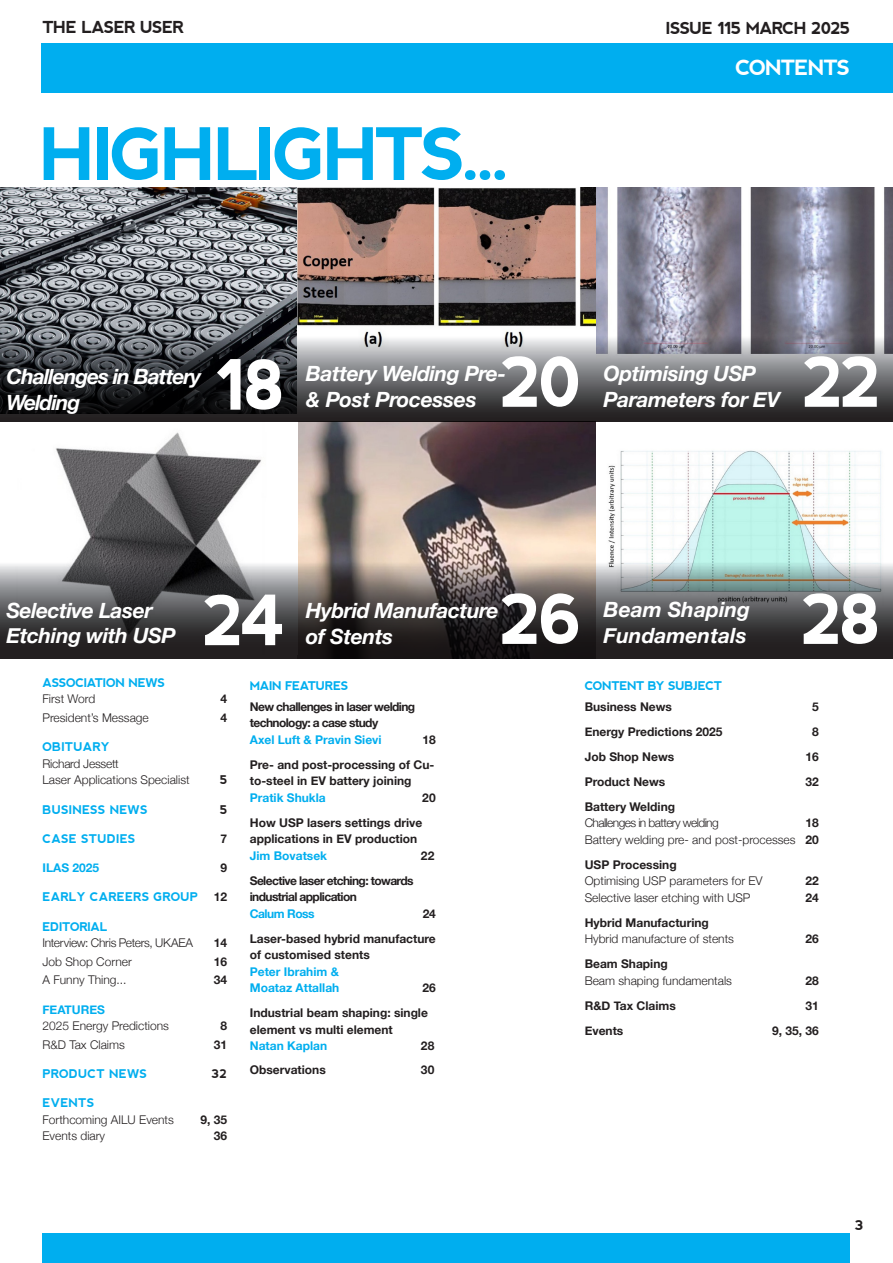
<style>
.page{position:relative;width:893px;height:1263px;background:#fff}
.page>*{position:absolute;margin:0;border:0;box-sizing:border-box;transform-origin:0 0}
.t1{font:700 72px "nevis";letter-spacing:-.05em;color:#00aeef}
.t2{font:700 69px "nevis";letter-spacing:-.075em;color:#fff}
.Copy_text__news{font:italic 700 21px/25.5px "Helvetica Neue";letter-spacing:-.02em;color:#fff}
.Copy_text__news-2{font:italic 700 21px/25.5px "Helvetica Neue";letter-spacing:-.05em;color:#fff}
.Copy_text__news-3{font:italic 700 21px/25.5px "Helvetica Neue";color:#fff}
.t3{font:700 21px "nevis";letter-spacing:-.06em;color:#fff}
.t4{font:700 16.5px "nevis";letter-spacing:-.05em;color:#231f20}
.t5{font:700 13.5px "nevis";color:#231f20}
.Copy_text__news-4{font:700 12px/16.5px "Helvetica Neue";color:#231f20}
.Copy_text__news-5{font:300 12px/16.5px "Helvetica Neue";color:#231f20}
.Copy_text__news-6{font:700 12px/16.5px "Helvetica Neue";letter-spacing:-.05em;color:#231f20}
.Copy_text__news-7{font:700 12px/16.5px "Helvetica Neue";color:#00aeef}
.Copy_text__news-8{font:700 12px "nevis";color:#00aeef}
.Copy_text__news-9{font:700 12px "nevis";letter-spacing:-.04em;color:#00aeef}
.Copy_text__news-10{font:300 12px "Helvetica Neue";letter-spacing:-.025em;color:#231f20}
.Copy_text__news-11{font:300 12px "Helvetica Neue";letter-spacing:-.05em;color:#231f20}
.Copy_text__news-12{font:700 12px "nevis";letter-spacing:-.045em;color:#00aeef}
.Copy_text__news-13{font:700 12px "Helvetica Neue";letter-spacing:-.04em;color:#00aeef}
.Copy_text__news-14{font:700 12px "nevis";color:#231f20}
.s1{font-weight:700}
</style>
<div class="page">
<img style="left:608px;top:450px;width:273px;height:112px">
<img style="left:298px;top:187px;width:297px;height:375px">
<img style="left:56px;top:432px;width:206px;height:130px">
<img style="left:591px;top:187px;width:302px;height:149px">
<img style="left:0;top:187px;width:298px;height:149px">
<div style="left:41px;top:43px;width:852px;height:49px;background:#00aeef"></div>
<div style="left:43px;top:1233px;width:807px;height:30px;background:#00aeef"></div>
<svg style="left:0;top:562px;width:893px;height:96px;background:#525151"></svg>
<svg style="left:0;top:336px;width:893px;height:86px;background:#555659"></svg>
<h3 class="t4" style="left:43px;top:18px;width:143px">THE LASER USER</h3>
<h3 class="t4" style="left:666px;top:19px;width:186px">ISSUE 115 MARCH 2025</h3>
<p class="t3" style="left:735px;top:56px;width:117px">CONTENTS</p>
<p class="t1" style="left:39px;top:113px;width:474px">HIGHLIGHTS...</p>
<p class="Copy_text__news-2" style="left:7px;top:364px;width:196px">Challenges in Battery<br>Welding</p>
<p class="t2" style="left:215px;top:346px;width:73px">18</p>
<p class="t2" style="left:499px;top:343px;width:87px">20</p>
<p class="Copy_text__news" style="left:306px;top:361px;width:202px">Battery Welding Pre-</p>
<p class="Copy_text__news" style="left:306px;top:387px;width:172px">&amp; Post Processes</p>
<p class="Copy_text__news" style="left:603px;top:362px;width:178px">Optimising USP<br>Parameters for EV</p>
<p class="t2" style="left:801px;top:343px;width:83px">22</p>
<p class="t2" style="left:499px;top:580px;width:87px">26</p>
<p class="t2" style="left:202px;top:581px;width:87px">24</p>
<p class="Copy_text__news" style="left:6px;top:598px;width:171px">Selective Laser<br>Etching with USP</p>
<p class="Copy_text__news-3" style="left:603px;top:598px;width:148px">Beam Shaping<br>Fundamentals</p>
<p class="Copy_text__news" style="left:306px;top:599px;width:194px">Hybrid Manufacture of Stents</p>
<p class="t2" style="left:800px;top:580px;width:84px">28</p>
<p class="Copy_text__news-9" style="left:43px;top:676px;width:124px">ASSOCIATION NEWS</p>
<p class="Copy_text__news-5" style="left:43px;top:690px;width:54px">First Word</p>
<p class="Copy_text__news-4" style="left:220px;top:691px;width:8px">4</p>
<p class="Copy_text__news-5" style="left:43px;top:708px;width:108px">President’s Message</p>
<p class="Copy_text__news-4" style="left:220px;top:710px;width:8px">4</p>
<p class="Copy_text__news-8" style="left:43px;top:740px;width:69px">OBITUARY</p>
<p class="Copy_text__news-5" style="left:43px;top:754px;width:149px">Richard Jessett<br>Laser Applications Specialist</p>
<p class="Copy_text__news-14" style="left:220px;top:773px;width:9px">5</p>
<p class="Copy_text__news-8" style="left:43px;top:802px;width:107px">BUSINESS NEWS</p>
<p class="Copy_text__news-14" style="left:220px;top:802px;width:9px">5</p>
<p class="Copy_text__news-8" style="left:43px;top:832px;width:95px">CASE STUDIES</p>
<p class="Copy_text__news-4" style="left:220px;top:831px;width:8px">7</p>
<p class="Copy_text__news-7" style="left:43px;top:860px;width:58px">ILAS 2025</p>
<p class="Copy_text__news-4" style="left:220px;top:860px;width:8px">9</p>
<p class="Copy_text__news-8" style="left:43px;top:890px;width:157px">EARLY CAREERS GROUP</p>
<p class="Copy_text__news-4" style="left:214px;top:889px;width:15px">12</p>
<p class="Copy_text__news-9" style="left:43px;top:919px;width:67px">EDITORIAL</p>
<p class="Copy_text__news-10" style="left:43px;top:933px;width:152px">Interview: Chris Peters, UKAEA</p>
<p class="Copy_text__news-4" style="left:214px;top:935px;width:15px">14</p>
<p class="Copy_text__news-5" style="left:43px;top:952px;width:91px">Job Shop Corner</p>
<p class="Copy_text__news-4" style="left:214px;top:953px;width:15px">16</p>
<p class="Copy_text__news-5" style="left:43px;top:971px;width:86px">A Funny Thing...</p>
<p class="Copy_text__news-4" style="left:214px;top:972px;width:15px">34</p>
<p class="Copy_text__news-7" style="left:43px;top:1001px;width:64px">FEATURES</p>
<p class="Copy_text__news-5" style="left:43px;top:1017px;width:128px">2025 Energy Predictions</p>
<p class="Copy_text__news-4" style="left:220px;top:1018px;width:8px">8</p>
<p class="Copy_text__news-5" style="left:43px;top:1035px;width:84px">R&amp;D Tax Claims</p>
<p class="Copy_text__news-4" style="left:214px;top:1036px;width:15px">31</p>
<p class="Copy_text__news-8" style="left:43px;top:1067px;width:106px">PRODUCT NEWS</p>
<p class="Copy_text__news-14" style="left:211px;top:1067px;width:17px">32</p>
<p class="Copy_text__news-8" style="left:43px;top:1096px;width:53px">EVENTS</p>
<p class="Copy_text__news-5" style="left:43px;top:1110px;width:133px">Forthcoming AILU Events</p>
<p class="Copy_text__news-4" style="left:200px;top:1111px;width:28px">9, 35</p>
<p class="Copy_text__news-5" style="left:43px;top:1127px;width:64px">Events diary</p>
<p class="Copy_text__news-4" style="left:214px;top:1128px;width:15px">36</p>
<p class="Copy_text__news-9" style="left:250px;top:679px;width:100px">MAIN FEATURES</p>
<p class="Copy_text__news-6" style="left:250px;top:698px;width:167px">New challenges in laser welding technology: a case study</p>
<p class="Copy_text__news-7" style="left:250px;top:731px;width:133px">Axel Luft &amp; Pravin Sievi</p>
<p class="Copy_text__news-4" style="left:422px;top:731px;width:15px">18</p>
<p class="Copy_text__news-4" style="left:250px;top:756px;width:186px">Pre- and post-processing of Cu&shy;to-steel in EV battery joining</p>
<p class="Copy_text__news-7" style="left:250px;top:789px;width:77px">Pratik Shukla</p>
<p class="Copy_text__news-4" style="left:422px;top:789px;width:15px">20</p>
<p class="Copy_text__news-4" style="left:250px;top:814px;width:174px">How USP lasers settings drive applications in EV production</p>
<p class="Copy_text__news-7" style="left:250px;top:847px;width:79px">Jim Bovatsek</p>
<p class="Copy_text__news-4" style="left:421px;top:847px;width:15px">22</p>
<p class="Copy_text__news-6" style="left:250px;top:872px;width:165px">Selective laser etching: towards industrial application</p>
<p class="Copy_text__news-13" style="left:250px;top:904px;width:66px">Calum Ross</p>
<p class="Copy_text__news-4" style="left:423px;top:905px;width:14px">24</p>
<p class="Copy_text__news-4" style="left:250px;top:930px;width:187px">Laser-based hybrid manufacture of customised stents</p>
<p class="Copy_text__news-7" style="left:250px;top:963px;width:91px">Peter Ibrahim &amp;<br>Moataz Attallah</p>
<p class="Copy_text__news-4" style="left:422px;top:980px;width:15px">26</p>
<p class="Copy_text__news-4" style="left:250px;top:1005px;width:180px">Industrial beam shaping: single element vs multi element</p>
<p class="Copy_text__news-7" style="left:250px;top:1038px;width:79px">Natan Kaplan</p>
<p class="Copy_text__news-4" style="left:421px;top:1038px;width:15px">28</p>
<p class="Copy_text__news-4" style="left:250px;top:1061px;width:78px">Observations</p>
<p class="Copy_text__news-4" style="left:421px;top:1061px;width:15px">30</p>
<p class="Copy_text__news-12" style="left:585px;top:679px;width:139px">CONTENT BY SUBJECT</p>
<p class="Copy_text__news-4" style="left:585px;top:698px;width:89px">Business News</p>
<p class="Copy_text__news-4" style="left:812px;top:698px;width:8px">5</p>
<p class="Copy_text__news-4" style="left:585px;top:723px;width:139px">Energy Predictions 2025</p>
<p class="Copy_text__news-4" style="left:812px;top:723px;width:8px">8</p>
<p class="Copy_text__news-4" style="left:585px;top:748px;width:91px">Job Shop News</p>
<p class="Copy_text__news-4" style="left:805px;top:748px;width:15px">16</p>
<p class="Copy_text__news-4" style="left:585px;top:773px;width:82px">Product News</p>
<p class="Copy_text__news-4" style="left:805px;top:773px;width:15px">32</p>
<p class="Copy_text__news-4" style="left:585px;top:798px;width:92px">Battery Welding</p>
<p class="Copy_text__news-11" style="left:585px;top:813px;width:136px">Challenges in battery welding</p>
<p class="Copy_text__news-4" style="left:805px;top:815px;width:15px">18</p>
<p class="Copy_text__news-5" style="left:585px;top:830px;width:235px">Battery welding pre- and post-processes <span class="s1">20</span></p>
<p class="Copy_text__news-4" style="left:585px;top:856px;width:94px">USP Processing</p>
<p class="Copy_text__news-5" style="left:585px;top:872px;width:180px">Optimising USP parameters for EV</p>
<p class="Copy_text__news-4" style="left:805px;top:873px;width:15px">22</p>
<p class="Copy_text__news-5" style="left:585px;top:888px;width:167px">Selective laser etching with USP</p>
<p class="Copy_text__news-4" style="left:805px;top:889px;width:15px">24</p>
<p class="Copy_text__news-5" style="left:585px;top:913px;width:151px"><span class="s1">Hybrid Manufacturing<br></span>Hybrid manufacture of stents</p>
<p class="Copy_text__news-4" style="left:805px;top:931px;width:15px">26</p>
<p class="Copy_text__news-5" style="left:585px;top:955px;width:149px"><span class="s1">Beam Shaping<br></span>Beam shaping fundamentals</p>
<p class="Copy_text__news-4" style="left:805px;top:972px;width:15px">28</p>
<p class="Copy_text__news-4" style="left:585px;top:997px;width:93px">R&amp;D Tax Claims</p>
<p class="Copy_text__news-4" style="left:805px;top:997px;width:15px">31</p>
<p class="Copy_text__news-4" style="left:585px;top:1022px;width:40px">Events</p>
<p class="Copy_text__news-4" style="left:772px;top:1022px;width:48px">9, 35, 36</p>
<p class="t5" style="left:854px;top:1218px;width:11px">3</p>
</div>
